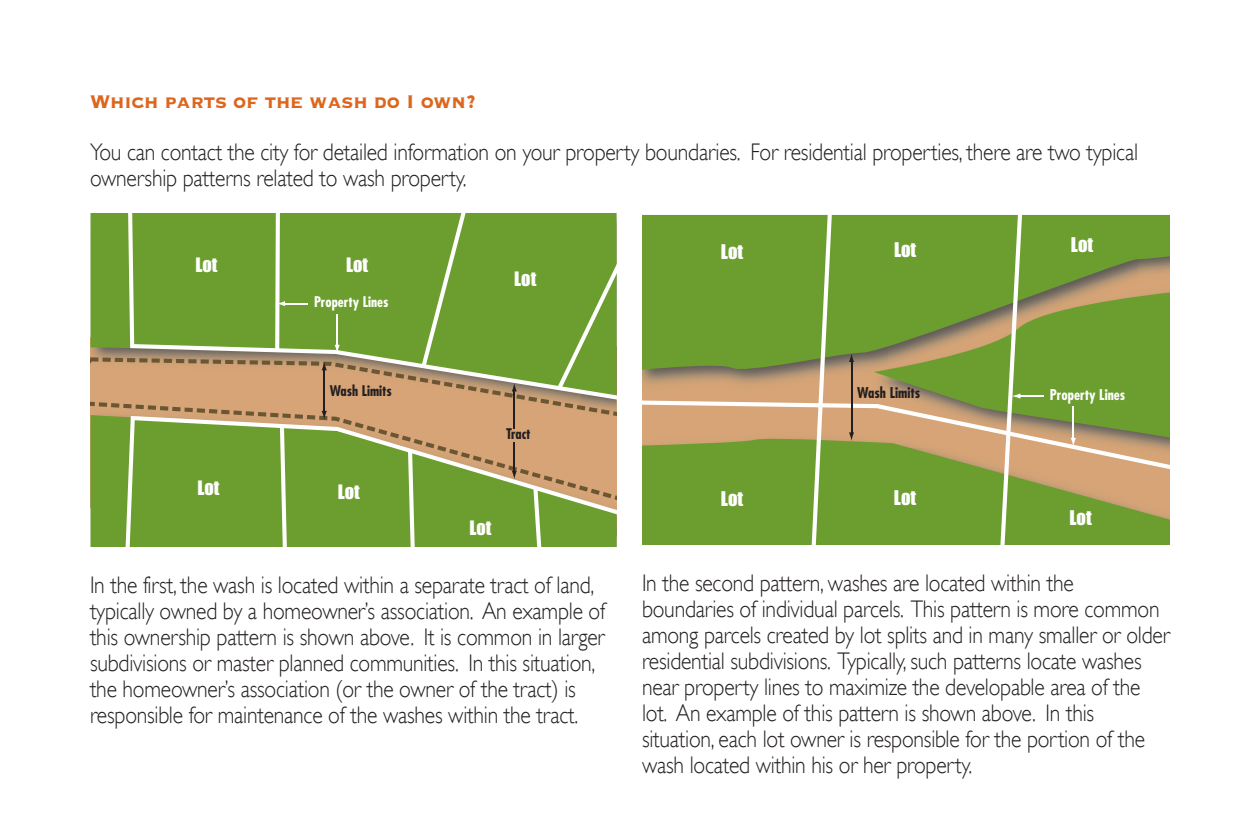
<style>
.page{position:relative;width:1260px;height:828px;background:#fff}
.page>*{position:absolute;margin:0;border:0;box-sizing:border-box;transform-origin:0 0}
.t1{font:300 24px/26px "Gill Sans";letter-spacing:-.01em;color:#231f20;scale:.9 1}
.t2{font:24px "Copperplate Thirty Three BC";letter-spacing:-.01em;color:#dd651c;scale:.9 1}
.t3{font:18.6px "Impact";color:#fff}
.t4{font:18.4px "Impact";color:#fff}
.t5{font:700 condensed 14.6px "Futura";color:#fff}
.t6{font:700 condensed 14.6px "Futura";color:#231f20}
.t7{font:700 condensed 14.4px "Futura";color:#231f20}
.t8{font:700 condensed 14.4px "Futura";color:#fff}
</style>
<div class="page">
<div style="left:91px;top:213px;width:37px;height:334px;background:#6c9e2f"></div>
<div style="left:128px;top:213px;width:489px;height:144px;background:#6c9e2f"></div>
<div style="left:125px;top:505px;width:492px;height:42px;background:#6c9e2f"></div>
<svg style="left:422px;top:213px;width:45px;height:144px;background:#79a742"></svg>
<svg style="left:557px;top:239px;width:60px;height:118px;background:#74a33b"></svg>
<svg style="left:280px;top:505px;width:7px;height:42px"></svg>
<svg style="left:408px;top:505px;width:8px;height:42px"></svg>
<svg style="left:533px;top:505px;width:9px;height:42px"></svg>
<svg style="left:91px;top:357px;width:526px;height:148px;background:#a5a25c"></svg>
<svg style="left:275px;top:213px;width:33px;height:138px;background:#82ac4e"></svg>
<hr style="left:337px;top:314px;width:1px;height:33px;background:#fff">
<svg style="left:335px;top:345px;width:5px;height:8px"></svg>
<hr style="left:514px;top:390px;width:1px;height:38px;background:#231f20">
<svg style="left:512px;top:383px;width:5px;height:8px"></svg>
<hr style="left:514px;top:442px;width:1px;height:31px;background:#231f20">
<svg style="left:512px;top:471px;width:5px;height:8px"></svg>
<hr style="left:324px;top:369px;width:1px;height:44px;background:#231f20">
<svg style="left:322px;top:411px;width:5px;height:9px"></svg>
<svg style="left:322px;top:362px;width:5px;height:8px"></svg>
<svg style="left:642px;top:215px;width:528px;height:330px;background:#749d36"></svg>
<svg style="left:642px;top:353px;width:528px;height:117px;background:#a1a05a"></svg>
<svg style="left:809px;top:215px;width:23px;height:330px"></svg>
<hr style="left:851px;top:360px;width:1px;height:74px;background:#231f20">
<svg style="left:849px;top:432px;width:5px;height:9px"></svg>
<svg style="left:849px;top:353px;width:5px;height:9px"></svg>
<svg style="left:999px;top:215px;width:45px;height:330px;background:#8fa655"></svg>
<hr style="left:1073px;top:406px;width:1px;height:34px;background:#fff">
<svg style="left:1071px;top:438px;width:5px;height:9px"></svg>
<p class="t2" style="left:90px;top:86px;width:431px">Which parts of the wash do I own?</p>
<p class="t1" style="left:90px;top:140px;width:1166px">You can contact the city for detailed information on your property boundaries. For residential properties, there are two typical ownership patterns related to wash property.</p>
<p class="t4" style="left:195px;top:250px;width:24px">Lot</p>
<p class="t4" style="left:346px;top:251px;width:24px">Lot</p>
<p class="t8" style="left:314px;top:295px;width:76px">Property Lines</p>
<p class="t7" style="left:330px;top:385px;width:64px">Wash Limits</p>
<p class="t4" style="left:198px;top:474px;width:24px">Lot</p>
<p class="t4" style="left:338px;top:478px;width:24px">Lot</p>
<p class="t4" style="left:514px;top:264px;width:24px">Lot</p>
<p class="t7" style="left:506px;top:427px;width:26px">Tract</p>
<p class="t4" style="left:469px;top:514px;width:24px">Lot</p>
<p class="t1" style="left:90px;top:572px;width:574px">In the first, the wash is located within a separate tract of land, typically owned by a homeowner’s association. An example of this ownership pattern is shown above. It is common in larger subdivisions or master planned communities. In this situation, the homeowner’s association (or the owner of the tract) is responsible for maintenance of the washes within the tract.</p>
<p class="t3" style="left:721px;top:237px;width:24px">Lot</p>
<p class="t3" style="left:894px;top:236px;width:24px">Lot</p>
<p class="t3" style="left:1071px;top:231px;width:24px">Lot</p>
<p class="t6" style="left:857px;top:386px;width:65px">Wash Limits</p>
<p class="t3" style="left:721px;top:485px;width:24px">Lot</p>
<p class="t3" style="left:894px;top:483px;width:24px">Lot</p>
<p class="t5" style="left:1050px;top:388px;width:77px">Property Lines</p>
<p class="t3" style="left:1069px;top:503px;width:24px">Lot</p>
<p class="t1" style="left:642px;top:570px;width:588px">In the second pattern, washes are located within the boundaries of individual parcels. This pattern is more common among parcels created by lot splits and in many smaller or older residential subdivisions. Typically, such patterns locate washes near property lines to maximize the developable area of the lot. An example of this pattern is shown above. In this situation, each lot owner is responsible for the portion of the wash located within his or her property.</p>
</div>
